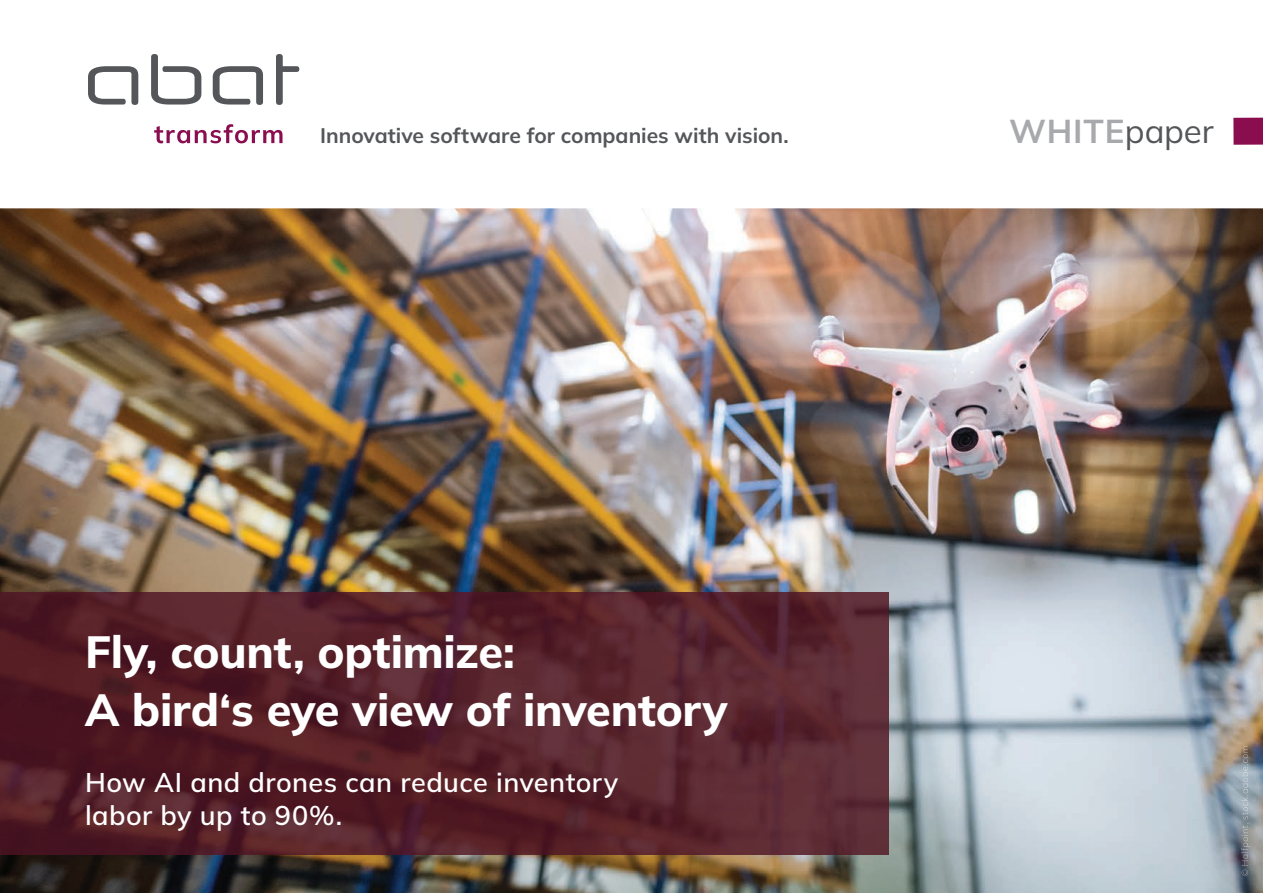
<style>
.page{position:relative;width:1263px;height:893px;background:#fff}
.page>*{position:absolute;margin:0;border:0;box-sizing:border-box;transform-origin:0 0}
.t1{font:800 45px/58.5px "Mulish";letter-spacing:-.005em;color:#fff}
.t2{font:700 33px "Mulish";letter-spacing:.025em;color:#a8a9ad}
.t3{font:600 27px/32.4px "Mulish";letter-spacing:.015em;color:#fff}
.t4{font:700 21px "Mulish";color:#54565a}
.s1{font-weight:400;color:#54565a}
</style>
<div class="page">
<svg style="left:88px;top:54px;width:211px;height:51px"></svg>
<svg style="left:154px;top:124px;width:128px;height:19px"></svg>
<div style="left:1233px;top:118px;width:30px;height:27px;background:#8a0e4f"></div>
<img style="left:0;top:208px;width:1263px;height:685px">
<img style="left:0;top:593px;width:889px;height:262px">
<img style="left:1241px;top:746px;width:9px;height:130px">
<p class="t4" style="left:320px;top:121px;width:470px">Innovative software for companies with vision.</p>
<p class="t2" style="left:1009px;top:109px;width:206px">WHITE<span class="s1">paper</span></p>
<h1 class="t1" style="left:85px;top:621px;width:644px">Fly, count, optimize:<br>A bird‘s eye view of inventory</h1>
<p class="t3" style="left:85px;top:766px;width:535px">How AI and drones can reduce inventory labor by up to 90%.</p>
</div>
